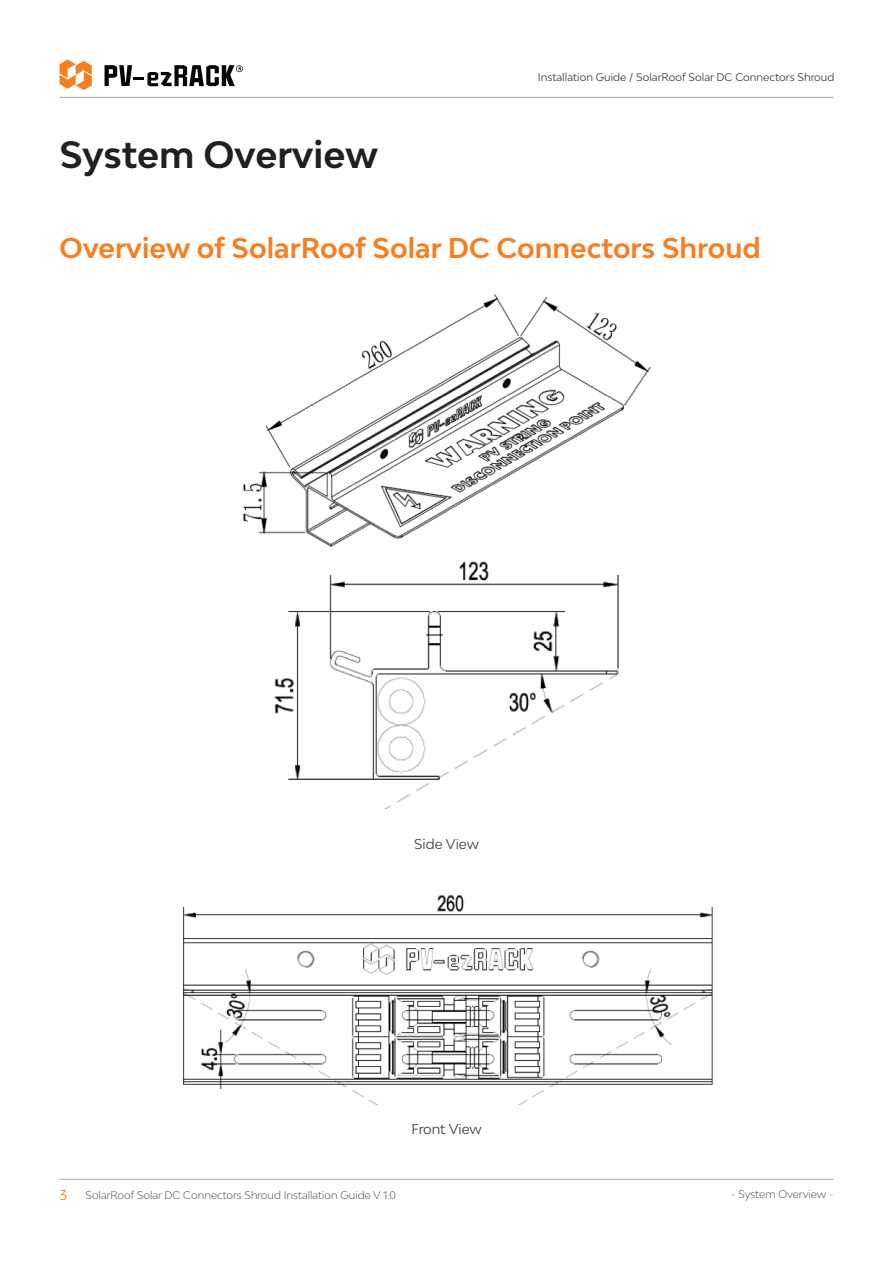
<style>
.page{position:relative;width:893px;height:1263px;background:#fff}
.page>*{position:absolute;margin:0;border:0;box-sizing:border-box;transform-origin:0 0}
.t1{font:700 36px "Bw Modelica";letter-spacing:-.005em;color:#231f20}
.t2{font:700 27px "Bw Modelica";color:#f57f21}
.t3{font:13.5px "Bw Modelica";color:#3e3e3f}
.t4{font:13.5px "Bw Modelica";color:#f57f21}
.t5{font:300 10.5px "Bw Modelica";color:#3e3e3f}
.t6{font:10.5px "Bw Modelica";color:#3e3e3f}
</style>
<div class="page">
<svg style="left:105px;top:65px;width:138px;height:21px"></svg>
<svg style="left:60px;top:60px;width:32px;height:30px"></svg>
<hr style="left:60px;top:97px;width:773px;height:1px;background:#a8a9ad">
<hr style="left:60px;top:1179px;width:773px;height:1px;background:#a8a9ad">
<img style="left:243px;top:294px;width:408px;height:253px">
<img style="left:274px;top:561px;width:345px;height:247px">
<img style="left:183px;top:894px;width:530px;height:211px">
<p class="t1" style="left:60px;top:132px;width:320px">System Overview</p>
<p class="t6" style="left:538px;top:70px;width:298px">Installation Guide / SolarRoof Solar DC Connectors Shroud</p>
<p class="t2" style="left:60px;top:231px;width:703px">Overview of SolarRoof Solar DC Connectors Shroud</p>
<p class="t3" style="left:414px;top:835px;width:66px">Side View</p>
<p class="t3" style="left:411px;top:1120px;width:72px">Front View</p>
<p class="t4" style="left:60px;top:1186px;width:9px">3</p>
<p class="t5" style="left:86px;top:1189px;width:312px">SolarRoof Solar DC Connectors Shroud Installation Guide V 1.0</p>
<p class="t5" style="left:731px;top:1187px;width:104px">- System Overview -</p>
</div>
